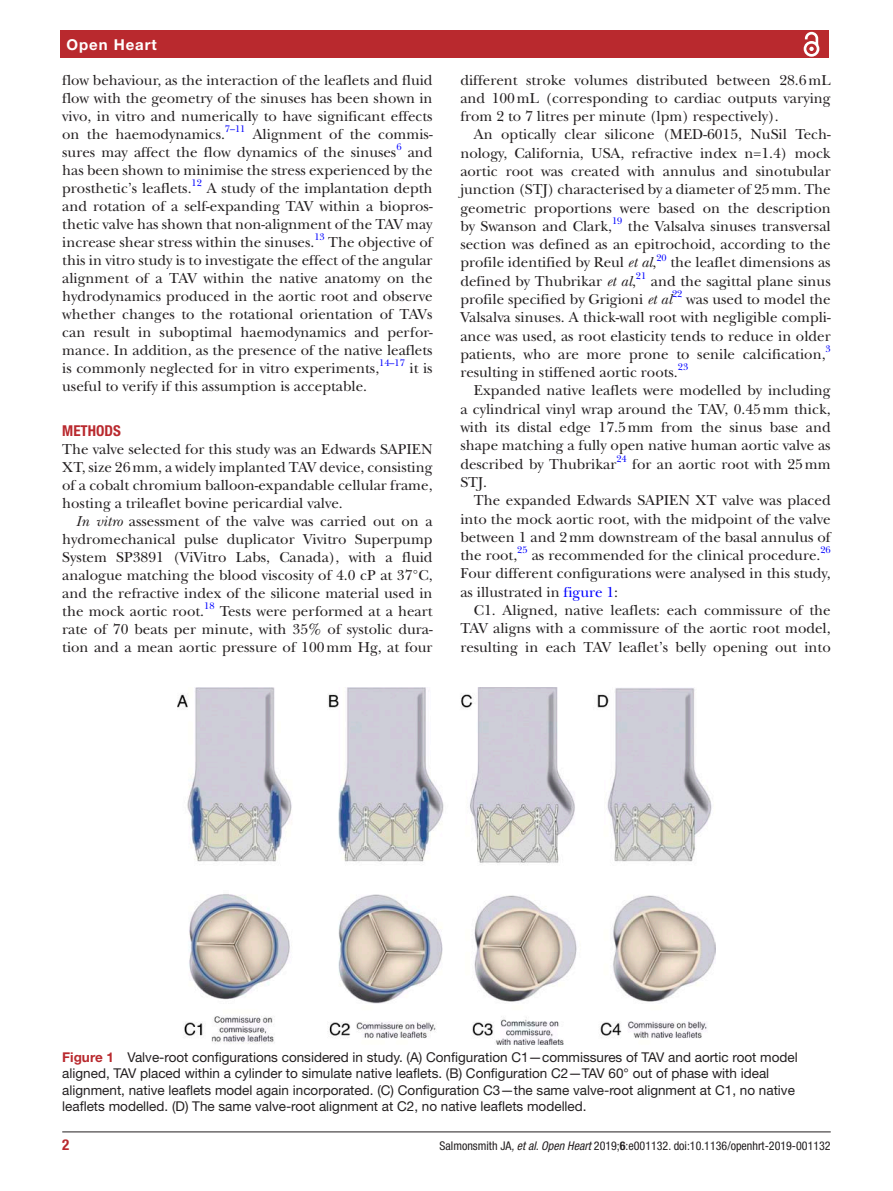
<style>
.page{position:relative;width:893px;height:1191px;background:#fff}
.page>*{position:absolute;margin:0;border:0;box-sizing:border-box;transform-origin:0 0}
.t1{font:15px/18px "New Baskerville";color:#231f20;text-align:justify}
.t2{font:700 15px "Helvetica Neue LT Std";letter-spacing:.065em;color:#fff}
.t3{font:700 condensed 15px "Helvetica Neue LT Std";color:#b9292e}
.t4{font:13.5px/16.2px "Helvetica Neue LT Std";color:#231f20}
.t5{font:condensed 12px "Helvetica Neue LT Std";color:#231f20}
.t6{font:9.9px "New Baskerville";color:#00f}
.s1{font-style:italic}
.s2{color:#00f}
.s3{font-weight:700;color:#b9292e}
.s4{font-weight:700}
</style>
<div class="page">
<div style="left:61px;top:31px;width:768px;height:27px;background:#b9292e"></div>
<hr style="left:62px;top:1131px;width:769px;height:1px;background:#231f20">
<svg style="left:803px;top:31px;width:17px;height:26px"></svg>
<img style="left:177px;top:687px;width:538px;height:357px">
<p class="t2" style="left:66px;top:35px;width:92px">Open Heart</p>
<p class="t1" style="left:62px;top:71px;width:372px">flow behaviour, as the interaction of the leaflets and fluid flow with the geometry of the sinuses has been shown in vivo, in vitro and numerically to have significant effects on the haemodynamics.</p>
<p class="t6" style="left:225px;top:123px;width:22px">7–11</p>
<p class="t1" style="left:62px;top:125px;width:372px;text-indent:190px">Alignment of the commis&shy;sures may affect the flow dynamics of the sinuses</p>
<p class="t6" style="left:396px;top:141px;width:7px">6</p>
<p class="t1" style="left:62px;top:143px;width:372px;text-indent:345px">and has been shown to minimise the stress experienced by the prosthetic’s leaflets.</p>
<p class="t6" style="left:192px;top:177px;width:12px">12</p>
<p class="t1" style="left:62px;top:179px;width:372px;text-indent:145px">A study of the implantation depth and rotation of a self-expanding TAV within a biopros&shy;thetic valve has shown that non-alignment of the TAV may increase shear stress within the sinuses.</p>
<p class="t6" style="left:314px;top:231px;width:12px">13</p>
<p class="t1" style="left:62px;top:233px;width:372px;text-indent:266px">The objective of this in vitro study is to investigate the effect of the angular alignment of a TAV within the native anatomy on the hydrodynamics produced in the aortic root and observe whether changes to the rotational orientation of TAVs can result in suboptimal haemodynamics and perfor&shy;mance. In addition, as the presence of the native leaflets is commonly neglected for in vitro experiments,</p>
<p class="t6" style="left:379px;top:357px;width:27px">14–17</p>
<p class="t1" style="left:409px;top:359px;width:25px">it is</p>
<p class="t1" style="left:62px;top:377px;width:306px">useful to verify if this assumption is acceptable.</p>
<p class="t3" style="left:62px;top:421px;width:60px">METHODS</p>
<p class="t1" style="left:62px;top:440px;width:372px">The valve selected for this study was an Edwards SAPIEN XT, size 26mm, a widely implanted TAV device, consisting of a cobalt chromium balloon-expandable cellular frame, hosting a trileaflet bovine pericardial valve.</p>
<p class="t1" style="left:62px;top:512px;width:372px;text-indent:14px"><span class="s1">In vitro</span> assessment of the valve was carried out on a hydromechanical pulse duplicator Vivitro Superpump System SP3891 (ViVitro Labs, Canada), with a fluid analogue matching the blood viscosity of 4.0 cP at 37°C, and the refractive index of the silicone material used in the mock aortic root.<sup>18</sup> Tests were performed at a heart rate of 70 beats per minute, with 35% of systolic dura&shy;tion and a mean aortic pressure of 100mm Hg, at four</p>
<p class="t1" style="left:460px;top:71px;width:372px">different stroke volumes distributed between 28.6mL and 100mL (corresponding to cardiac outputs varying from 2 to 7 litres per minute (lpm) respectively).</p>
<p class="t1" style="left:460px;top:125px;width:372px;text-indent:14px">An optically clear silicone (MED-6015, NuSil Tech&shy;nology, California, USA, refractive index n=1.4) mock aortic root was created with annulus and sinotubular junction (STJ) characterised by a diameter of 25mm. The geometric proportions were based on the description by Swanson and Clark,</p>
<p class="t6" style="left:612px;top:215px;width:12px">19</p>
<p class="t1" style="left:460px;top:217px;width:372px;text-indent:168px">the Valsalva sinuses transversal section was defined as an epitrochoid, according to the profile identified by Reul <span class="s1">et al</span>,</p>
<p class="t6" style="left:656px;top:252px;width:12px">20</p>
<p class="t1" style="left:670px;top:254px;width:162px">the leaflet dimensions as</p>
<p class="t1" style="left:460px;top:272px;width:177px">defined by Thubrikar <span class="s1">et al</span>,</p>
<p class="t6" style="left:636px;top:270px;width:12px">21</p>
<p class="t1" style="left:460px;top:272px;width:372px;text-indent:191px">and the sagittal plane sinus profile specified by Grigioni <span class="s1">et al</span></p>
<p class="t6" style="left:672px;top:288px;width:12px">22</p>
<p class="t1" style="left:460px;top:290px;width:372px;text-indent:226px">was used to model the Valsalva sinuses. A thick-wall root with negligible compli&shy;ance was used, as root elasticity tends to reduce in older patients, who are more prone to senile calcification,</p>
<p class="t6" style="left:825px;top:343px;width:7px">3</p>
<p class="t1" style="left:460px;top:363px;width:219px">resulting in stiffened aortic roots.</p>
<p class="t6" style="left:678px;top:361px;width:12px">23</p>
<p class="t1" style="left:460px;top:381px;width:372px;text-indent:14px">Expanded native leaflets were modelled by including a cylindrical vinyl wrap around the TAV, 0.45mm thick, with its distal edge 17.5mm from the sinus base and shape matching a fully open native human aortic valve as described by Thubrikar</p>
<p class="t6" style="left:616px;top:453px;width:12px">24</p>
<p class="t1" style="left:632px;top:455px;width:200px">for an aortic root with 25mm</p>
<p class="t1" style="left:460px;top:473px;width:28px">STJ.</p>
<p class="t1" style="left:474px;top:491px;width:358px">The expanded Edwards SAPIEN XT valve was placed</p>
<p class="t1" style="left:460px;top:510px;width:372px">into the mock aortic root, with the midpoint of the valve</p>
<p class="t1" style="left:460px;top:528px;width:372px">between 1 and 2mm downstream of the basal annulus of</p>
<p class="t1" style="left:460px;top:546px;width:362px">the root,<sup>25</sup> as recommended for the clinical procedure.</p>
<p class="t6" style="left:820px;top:544px;width:12px">26</p>
<p class="t1" style="left:460px;top:564px;width:372px">Four different configurations were analysed in this study, as illustrated in <span class="s2">figure 1</span>:</p>
<p class="t1" style="left:460px;top:601px;width:372px;text-indent:13px">C1. Aligned, native leaflets: each commissure of the TAV aligns with a commissure of the aortic root model, resulting in each TAV leaflet’s belly opening out into</p>
<p class="t4" style="left:62px;top:1049px;width:737px"><span class="s3">Figure 1</span> Valve-root configurations considered in study. (A) Configuration C1—commissures of TAV and aortic root model aligned, TAV placed within a cylinder to simulate native leaflets. (B) Configuration C2—TAV 60° out of phase with ideal alignment, native leaflets model again incorporated. (C) Configuration C3—the same valve-root alignment at C1, no native leaflets modelled. (D) The same valve-root alignment at C2, no native leaflets modelled.</p>
<p class="t3" style="left:62px;top:1135px;width:9px">2</p>
<p class="t5" style="left:440px;top:1139px;width:393px">Salmonsmith JA<span class="s1">, et al. Open Heart</span> 2019;<span class="s4">6</span>:e001132. doi:10.1136/openhrt-2019-001132</p>
</div>
